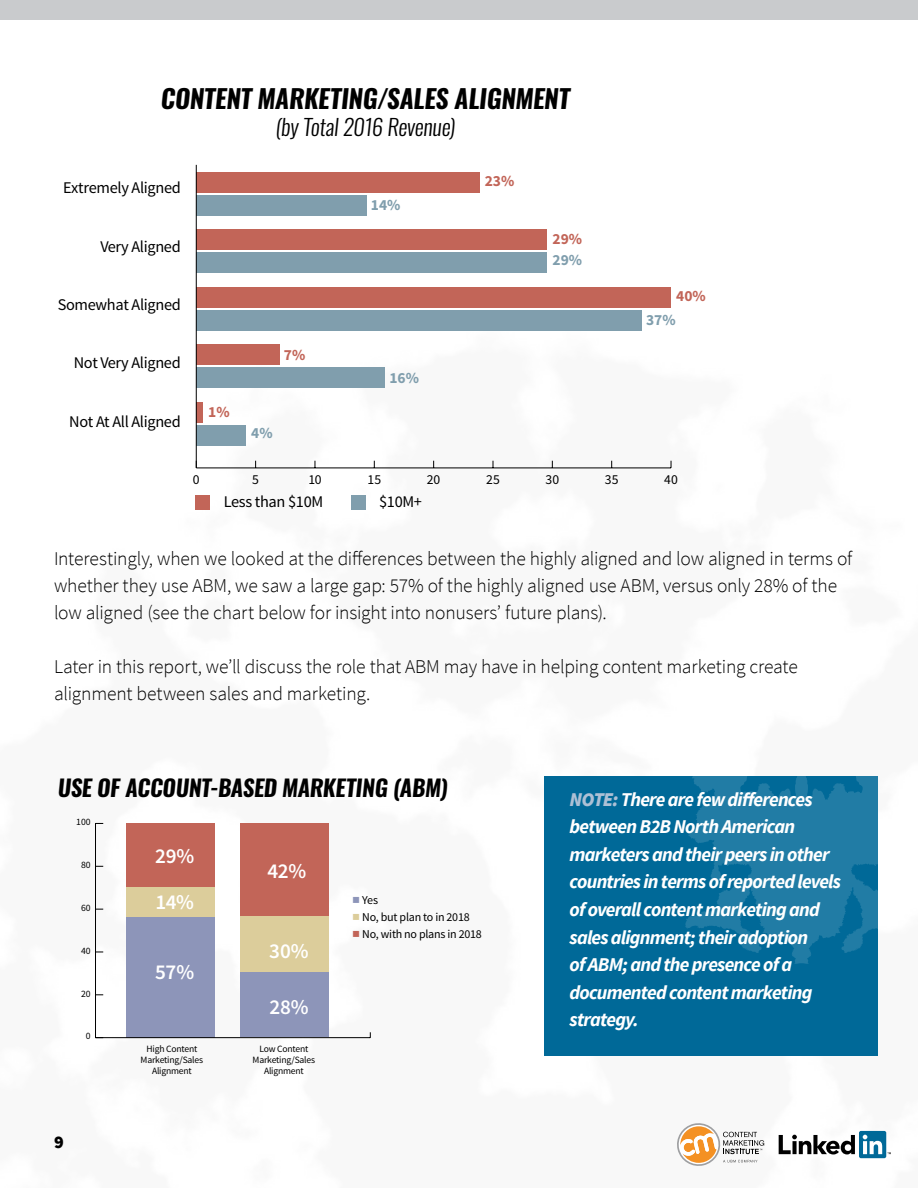
<style>
.page{position:relative;width:918px;height:1188px;background:#fff}
.page>*{position:absolute;margin:0;border:0;box-sizing:border-box;transform-origin:0 0}
.t1{font:italic 700 25.8px "Oswald";letter-spacing:-.01em;color:#000}
.t2{font:italic 700 22.8px "Oswald";letter-spacing:-.015em;color:#000}
.t3{font:italic 300 22.35px "Oswald";letter-spacing:-.015em;color:#000}
.t4{font:600 21.15px/46px "Source Sans Pro";letter-spacing:-.015em;color:#fff}
.t5{font:300 19.5px/27px "Source Sans Pro";letter-spacing:-.01em;color:#000}
.t6{font:italic 700 19.5px/27.6px "Source Sans Pro";letter-spacing:-.04em;color:#fff}
.t7{font:900 18px "Source Sans Pro";color:#000}
.t8{font:16.35px "Source Sans Pro";letter-spacing:-.02em;color:#000}
.t9{font:700 15.45px "Source Sans Pro";color:#809ead}
.t10{font:700 15.45px "Source Sans Pro";color:#c26558}
.t11{font:13.65px "Source Sans Pro";color:#000}
.t12{font:12px/16.8px "Source Sans Pro";letter-spacing:-.02em;color:#000}
.t13{font:9.75px "Source Sans Pro";color:#000}
.t14{font:9.6px/10.8px "Source Sans Pro";letter-spacing:-.02em;color:#000;text-align:center}
.s1{font-family:"Universal Std Newswith Comm Pi";color:#8d95b9}
.s2{font-family:"Universal Std Newswith Comm Pi";color:#dccd9b}
.s3{font-family:"Universal Std Newswith Comm Pi";color:#c26558}
.s4{font-weight:900;color:#adc0d5}
</style>
<div class="page">
<svg style="left:779px;top:1135px;width:76px;height:19px"></svg>
<div style="left:859px;top:1131px;width:27px;height:27px;background:#006998;border-radius:2px"></div>
<svg style="left:863px;top:1135px;width:28px;height:19px"></svg>
<svg style="left:677px;top:1123px;width:87px;height:43px"></svg>
<div style="left:0;top:0;width:918px;height:19px;background:#c9cbcd"></div>
<hr style="left:196px;top:467px;width:475px;height:1px;background:#000">
<div style="left:196px;top:195px;width:171px;height:20px;background:#809ead"></div>
<div style="left:196px;top:252px;width:350px;height:21px;background:#809ead"></div>
<div style="left:196px;top:310px;width:446px;height:21px;background:#809ead"></div>
<div style="left:196px;top:367px;width:189px;height:21px;background:#809ead"></div>
<div style="left:196px;top:425px;width:50px;height:21px;background:#809ead"></div>
<div style="left:196px;top:172px;width:284px;height:20px;background:#c26558"></div>
<div style="left:196px;top:229px;width:350px;height:21px;background:#c26558"></div>
<div style="left:196px;top:287px;width:475px;height:21px;background:#c26558"></div>
<div style="left:196px;top:344px;width:83px;height:21px;background:#c26558"></div>
<div style="left:196px;top:402px;width:7px;height:21px;background:#c26558"></div>
<div style="left:195px;top:495px;width:15px;height:15px;background:#c26558"></div>
<div style="left:351px;top:495px;width:14px;height:15px;background:#809ead"></div>
<hr style="left:196px;top:165px;width:1px;height:303px;background:#000">
<div style="left:127px;top:917px;width:88px;height:121px;background:#8d95b9"></div>
<div style="left:240px;top:824px;width:88px;height:92px;background:#c26558"></div>
<div style="left:127px;top:887px;width:88px;height:30px;background:#dccd9b"></div>
<div style="left:240px;top:916px;width:88px;height:63px;background:#dccd9b"></div>
<div style="left:240px;top:973px;width:88px;height:64px;background:#8d95b9"></div>
<div style="left:127px;top:823px;width:88px;height:64px;background:#c26558"></div>
<hr style="left:95px;top:823px;width:1px;height:215px;background:#000">
<hr style="left:96px;top:1037px;width:274px;height:1px;background:#000">
<div style="left:544px;top:776px;width:334px;height:280px;background:#006998"></div>
<svg style="left:685px;top:776px;width:193px;height:188px"></svg>
<h1 class="t1" style="left:161px;top:81px;width:411px">CONTENT MARKETING/SALES ALIGNMENT</h1>
<p class="t3" style="left:275px;top:111px;width:181px">(by Total 2016 Revenue)</p>
<p class="t8" style="left:63px;top:178px;width:119px">Extremely Aligned</p>
<p class="t8" style="left:101px;top:236px;width:82px">Very Aligned</p>
<p class="t8" style="left:58px;top:294px;width:125px">Somewhat Aligned</p>
<p class="t8" style="left:74px;top:353px;width:109px">Not Very Aligned</p>
<p class="t8" style="left:69px;top:411px;width:113px">Not At All Aligned</p>
<p class="t10" style="left:208px;top:402px;width:23px">1%</p>
<p class="t10" style="left:284px;top:345px;width:23px">7%</p>
<p class="t9" style="left:251px;top:423px;width:23px">4%</p>
<p class="t9" style="left:371px;top:195px;width:31px">14%</p>
<p class="t9" style="left:389px;top:368px;width:31px">16%</p>
<p class="t10" style="left:485px;top:170px;width:31px">23%</p>
<p class="t10" style="left:553px;top:229px;width:31px">29%</p>
<p class="t9" style="left:553px;top:250px;width:31px">29%</p>
<p class="t10" style="left:676px;top:286px;width:31px">40%</p>
<p class="t9" style="left:646px;top:310px;width:31px">37%</p>
<p class="t11" style="left:193px;top:471px;width:8px">0</p>
<p class="t11" style="left:252px;top:471px;width:8px">5</p>
<p class="t11" style="left:308px;top:471px;width:15px">10</p>
<p class="t11" style="left:367px;top:471px;width:15px">15</p>
<p class="t11" style="left:427px;top:471px;width:15px">20</p>
<p class="t11" style="left:486px;top:471px;width:15px">25</p>
<p class="t11" style="left:546px;top:471px;width:15px">30</p>
<p class="t11" style="left:605px;top:471px;width:15px">35</p>
<p class="t11" style="left:664px;top:471px;width:15px">40</p>
<p class="t8" style="left:224px;top:492px;width:101px">Less than $10M</p>
<p class="t8" style="left:379px;top:492px;width:44px">$10M+</p>
<p class="t5" style="left:54px;top:546px;width:800px">Interestingly, when we looked at the differences between the highly aligned and low aligned in terms of whether they use ABM, we saw a large gap: 57% of the highly aligned use ABM, versus only 28% of the low aligned (see the chart below for insight into nonusers’ future plans).</p>
<p class="t5" style="left:54px;top:654px;width:745px">Later in this report, we’ll discuss the role that ABM may have in helping content marketing create alignment between sales and marketing.</p>
<p class="t2" style="left:58px;top:772px;width:391px">USE OF ACCOUNT-BASED MARKETING (ABM)</p>
<p class="t13" style="left:76px;top:816px;width:16px">100</p>
<p class="t13" style="left:81px;top:859px;width:11px">80</p>
<p class="t13" style="left:81px;top:902px;width:11px">60</p>
<p class="t13" style="left:81px;top:945px;width:11px">40</p>
<p class="t13" style="left:81px;top:987px;width:11px">20</p>
<p class="t13" style="left:86px;top:1030px;width:6px">0</p>
<p class="t7" style="left:54px;top:1130px;width:11px">9</p>
<p class="t4" style="left:155px;top:834px;width:41px">29%<br>14%</p>
<p class="t4" style="left:155px;top:950px;width:40px">57%</p>
<p class="t4" style="left:268px;top:849px;width:40px">42%</p>
<p class="t4" style="left:269px;top:929px;width:41px">30%</p>
<p class="t4" style="left:269px;top:984px;width:41px">28%</p>
<p class="t14" style="left:141px;top:1044px;width:64px">High Content<br>Marketing/Sales<br>Alignment</p>
<p class="t14" style="left:253px;top:1044px;width:64px">Low Content<br>Marketing/Sales<br>Alignment</p>
<p class="t12" style="left:353px;top:892px;width:131px"><span class="s1">◾</span> Yes<br><span class="s2">◾</span> No, but plan to in 2018<br><span class="s3">◾</span> No, with no plans in 2018</p>
<p class="t6" style="left:570px;top:785px;width:273px"><span class="s4">NOTE:</span> There are few differences between B2B North American marketers and their peers in other countries in terms of reported levels of overall content marketing and sales alignment; their adoption<br>of ABM; and the presence of a documented content marketing strategy.</p>
</div>
